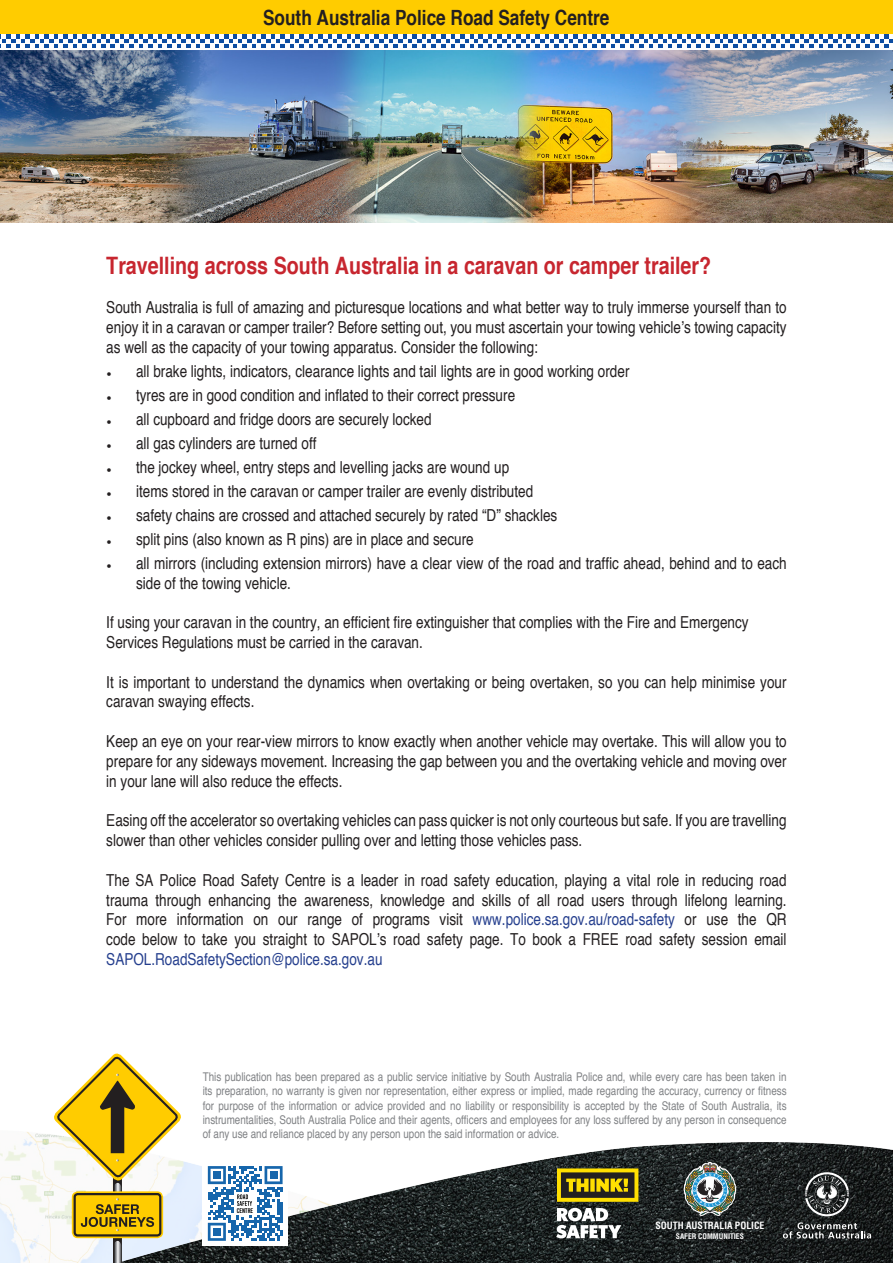
<style>
.page{position:relative;width:893px;height:1263px;background:#fff}
.page>*{position:absolute;margin:0;border:0;box-sizing:border-box;transform-origin:0 0}
.t1{font:700 condensed 24px "Helvetica";color:#c7262f}
.t2{font:700 condensed 21px "Helvetica";color:#231f20}
.t3{font:condensed 16.5px/19.8px "Helvetica";color:#231f20}
.t4{font:condensed 12px/14.4px "Helvetica";color:#808285;text-align:justify}
.t5{font:700 condensed 9.75px "Helvetica";color:#fff}
.t6{font:700 condensed 7.5px "Helvetica";color:#fff}
.t7{font:6.75px "Bebas Kai";color:#000001}
.s1{font-weight:700;font-stretch:normal}
.s2{color:#253f8e}
</style>
<div class="page">
<img style="left:0;top:51px;width:893px;height:171px">
<div style="left:0;top:0;width:893px;height:34px;background:#fc0"></div>
<svg style="left:0;top:34px;width:893px;height:14px"></svg>
<img style="left:0;top:1132px;width:95px;height:131px">
<img style="left:95px;top:1142px;width:798px;height:121px">
<svg style="left:114px;top:1187px;width:7px;height:76px"></svg>
<svg style="left:72px;top:1191px;width:91px;height:47px"></svg>
<div style="left:74px;top:1193px;width:87px;height:43px;border:2px solid #231f20;border-radius:3px"></div>
<svg style="left:81px;top:1198px;width:73px;height:47px;background:#caa928"></svg>
<svg style="left:54px;top:1053px;width:127px;height:134px"></svg>
<img style="left:684px;top:1162px;width:52px;height:54px">
<svg style="left:783px;top:1172px;width:88px;height:66px;background:#3c3f3f"></svg>
<svg style="left:556px;top:1208px;width:65px;height:30px"></svg>
<svg style="left:557px;top:1168px;width:81px;height:34px;background:#917f10"></svg>
<div style="left:203px;top:1161px;width:85px;height:85px;background:#fff"></div>
<svg style="left:208px;top:1166px;width:75px;height:75px"></svg>
<p class="t2" style="left:263px;top:4px;width:348px">South Australia Police Road Safety Centre</p>
<p class="t1" style="left:106px;top:250px;width:606px">Travelling across South Australia in a caravan or camper trailer?</p>
<p class="t3" style="left:106px;top:297px;width:682px;text-align:justify">South Australia is full of amazing and picturesque locations and what better way to truly immerse yourself than to enjoy it in a caravan or camper trailer? Before setting out, you must ascertain your towing vehicle’s towing capacity as well as the capacity of your towing apparatus. Consider the following:</p>
<p class="t3" style="left:106px;top:361px;width:525px"><span class="s1">•</span> all brake lights, indicators, clearance lights and tail lights are in good working order</p>
<p class="t3" style="left:106px;top:385px;width:410px"><span class="s1">•</span> tyres are in good condition and inflated to their correct pressure</p>
<p class="t3" style="left:106px;top:409px;width:327px"><span class="s1">•</span> all cupboard and fridge doors are securely locked</p>
<p class="t3" style="left:106px;top:433px;width:212px"><span class="s1">•</span> all gas cylinders are turned off</p>
<p class="t3" style="left:106px;top:457px;width:404px"><span class="s1">•</span> the jockey wheel, entry steps and levelling jacks are wound up</p>
<p class="t3" style="left:106px;top:481px;width:428px"><span class="s1">•</span> items stored in the caravan or camper trailer are evenly distributed</p>
<p class="t3" style="left:106px;top:505px;width:452px"><span class="s1">•</span> safety chains are crossed and attached securely by rated “D” shackles</p>
<p class="t3" style="left:106px;top:529px;width:369px"><span class="s1">•</span> split pins (also known as R pins) are in place and secure</p>
<p class="t3" style="left:136px;top:553px;width:652px;text-indent:-30px"><span class="s1">•</span> all mirrors (including extension mirrors) have a clear view of the road and traffic ahead, behind and to each side of the towing vehicle.</p>
<p class="t3" style="left:106px;top:612px;width:644px">If using your caravan in the country, an efficient fire extinguisher that complies with the Fire and Emergency<br>Services Regulations must be carried in the caravan.</p>
<p class="t3" style="left:106px;top:672px;width:682px">It is important to understand the dynamics when overtaking or being overtaken, so you can help minimise your caravan swaying effects.</p>
<p class="t3" style="left:106px;top:731px;width:682px;text-align:justify">Keep an eye on your rear-view mirrors to know exactly when another vehicle may overtake. This will allow you to prepare for any sideways movement. Increasing the gap between you and the overtaking vehicle and moving over in your lane will also reduce the effects.</p>
<p class="t3" style="left:106px;top:810px;width:682px">Easing off the accelerator so overtaking vehicles can pass quicker is not only courteous but safe. If you are travelling slower than other vehicles consider pulling over and letting those vehicles pass.</p>
<p class="t3" style="left:106px;top:870px;width:682px;text-align:justify">The SA Police Road Safety Centre is a leader in road safety education, playing a vital role in reducing road trauma through enhancing the awareness, knowledge and skills of all road users through lifelong learning.<br>For more information on our range of programs visit <span class="s2">www.police.sa.gov.au/road-safety</span> or use the QR code below to take you straight to SAPOL’s road safety page. To book a FREE road safety session email <span class="s2">SAPOL.RoadSafetySection@police.sa.gov.au</span></p>
<p class="t4" style="left:203px;top:1069px;width:585px">This publication has been prepared as a public service initiative by South Australia Police and, while every care has been taken in its preparation, no warranty is given nor representation, either express or implied, made regarding the accuracy, currency or fitness for purpose of the information or advice provided and no liability or responsibility is accepted by the State of South Australia, its instrumentalities, South Australia Police and their agents, officers and employees for any loss suffered by any person in consequence of any use and reliance placed by any person upon the said information or advice.</p>
<p class="t7" style="left:237px;top:1206px;width:18px">CENTRE</p>
<p class="t5" style="left:655px;top:1219px;width:110px">SOUTH AUSTRALIA POLICE</p>
<p class="t6" style="left:676px;top:1231px;width:70px">SAFER COMMUNITIES</p>
</div>
